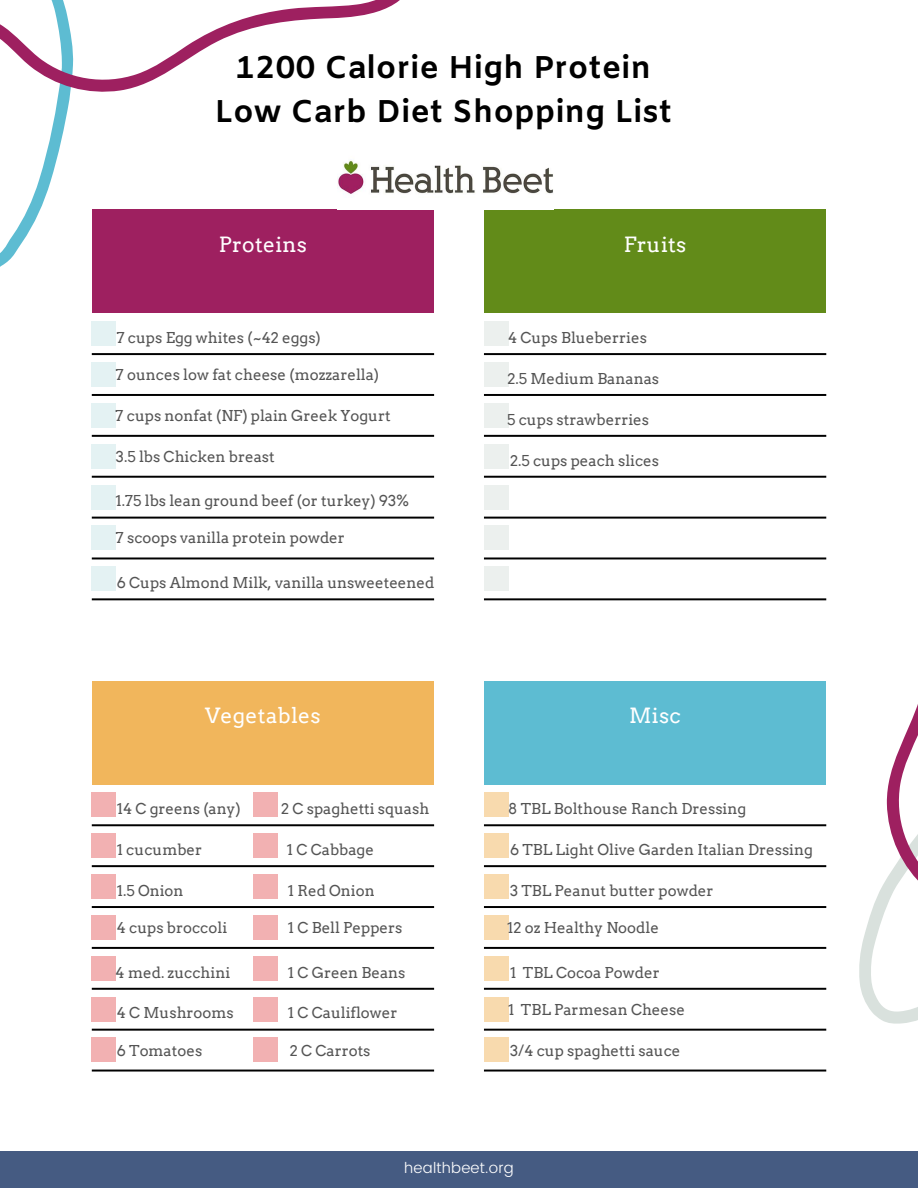
<style>
.page{position:relative;width:918px;height:1188px;background:#fff}
.page>*{position:absolute;margin:0;border:0;box-sizing:border-box;transform-origin:0 0}
.t1{font:700 31.5px/43.8px "Amiko";letter-spacing:.015em;color:#000;text-align:center}
.t2{font:21px "Arvo";letter-spacing:.015em;color:#fff}
.t3{font:15px "Arvo";color:#545454}
.t4{font:300 15px "Poppins";letter-spacing:.015em;color:#fff}
</style>
<div class="page">
<div style="left:0;top:1151px;width:918px;height:37px;background:#455b82"></div>
<div style="left:92px;top:210px;width:342px;height:103px;background:#9e2060"></div>
<div style="left:92px;top:321px;width:24px;height:25px;background:#e4f2f3"></div>
<div style="left:92px;top:362px;width:24px;height:25px;background:#e4f2f3"></div>
<div style="left:92px;top:403px;width:24px;height:25px;background:#e4f2f3"></div>
<div style="left:92px;top:444px;width:24px;height:25px;background:#e4f2f3"></div>
<div style="left:92px;top:485px;width:24px;height:24px;background:#e4f2f3"></div>
<div style="left:92px;top:526px;width:24px;height:24px;background:#e4f2f3"></div>
<div style="left:92px;top:566px;width:24px;height:25px;background:#e4f2f3"></div>
<div style="left:92px;top:792px;width:24px;height:25px;background:#f2b1b2"></div>
<div style="left:92px;top:833px;width:24px;height:25px;background:#f2b1b2"></div>
<div style="left:92px;top:874px;width:24px;height:25px;background:#f2b1b2"></div>
<div style="left:92px;top:915px;width:24px;height:25px;background:#f2b1b2"></div>
<div style="left:92px;top:956px;width:24px;height:25px;background:#f2b1b2"></div>
<div style="left:92px;top:997px;width:24px;height:24px;background:#f2b1b2"></div>
<div style="left:92px;top:1038px;width:24px;height:24px;background:#f2b1b2"></div>
<div style="left:484px;top:1038px;width:24px;height:24px;background:#f8daae"></div>
<div style="left:484px;top:321px;width:24px;height:25px;background:#ecf0ee"></div>
<div style="left:484px;top:362px;width:24px;height:25px;background:#ecf0ee"></div>
<div style="left:484px;top:403px;width:24px;height:25px;background:#ecf0ee"></div>
<div style="left:484px;top:444px;width:24px;height:25px;background:#ecf0ee"></div>
<div style="left:484px;top:485px;width:24px;height:24px;background:#ecf0ee"></div>
<div style="left:92px;top:681px;width:342px;height:103px;background:#f1b65c"></div>
<div style="left:484px;top:210px;width:342px;height:103px;background:#628b19"></div>
<svg style="left:92px;top:394px;width:342px;height:2px"></svg>
<svg style="left:92px;top:865px;width:342px;height:2px"></svg>
<svg style="left:484px;top:394px;width:342px;height:2px"></svg>
<svg style="left:92px;top:353px;width:342px;height:2px"></svg>
<svg style="left:92px;top:824px;width:342px;height:2px"></svg>
<svg style="left:484px;top:353px;width:342px;height:2px"></svg>
<svg style="left:92px;top:476px;width:342px;height:2px"></svg>
<svg style="left:92px;top:947px;width:342px;height:2px"></svg>
<svg style="left:484px;top:476px;width:342px;height:2px"></svg>
<svg style="left:92px;top:435px;width:342px;height:2px"></svg>
<svg style="left:92px;top:906px;width:342px;height:2px"></svg>
<svg style="left:484px;top:435px;width:342px;height:2px"></svg>
<svg style="left:92px;top:517px;width:342px;height:2px"></svg>
<svg style="left:92px;top:988px;width:342px;height:2px"></svg>
<svg style="left:92px;top:557px;width:342px;height:2px"></svg>
<svg style="left:92px;top:1029px;width:342px;height:2px"></svg>
<svg style="left:92px;top:598px;width:342px;height:2px"></svg>
<svg style="left:92px;top:1070px;width:342px;height:2px"></svg>
<svg style="left:484px;top:1070px;width:342px;height:2px"></svg>
<svg style="left:484px;top:488px;width:434px;height:570px"></svg>
<svg style="left:0;top:104px;width:69px;height:163px"></svg>
<svg style="left:0;top:0;width:400px;height:104px"></svg>
<div style="left:253px;top:792px;width:25px;height:25px;background:#f2b1b2"></div>
<div style="left:253px;top:833px;width:25px;height:25px;background:#f2b1b2"></div>
<div style="left:253px;top:874px;width:25px;height:25px;background:#f2b1b2"></div>
<div style="left:253px;top:915px;width:25px;height:25px;background:#f2b1b2"></div>
<div style="left:253px;top:956px;width:25px;height:25px;background:#f2b1b2"></div>
<div style="left:253px;top:997px;width:25px;height:24px;background:#f2b1b2"></div>
<div style="left:253px;top:1038px;width:25px;height:24px;background:#f2b1b2"></div>
<img style="left:337px;top:160px;width:216px;height:34px">
<h1 class="t1" style="left:215px;top:48px;width:459px">1200 Calorie High Protein<br>Low Carb Diet Shopping List</h1>
<h2 class="t2" style="left:219px;top:232px;width:90px">Proteins</h2>
<p class="t3" style="left:117px;top:328px;width:206px">7 cups Egg whites (~42 eggs)</p>
<p class="t3" style="left:116px;top:365px;width:265px">7 ounces low fat cheese (mozzarella)</p>
<p class="t3" style="left:116px;top:406px;width:276px">7 cups nonfat (NF) plain Greek Yogurt</p>
<p class="t3" style="left:116px;top:447px;width:160px">3.5 lbs Chicken breast</p>
<p class="t3" style="left:116px;top:492px;width:295px">1.75 lbs lean ground beef (or turkey) 93%</p>
<p class="t3" style="left:116px;top:529px;width:230px">7 scoops vanilla protein powder</p>
<p class="t3" style="left:117px;top:574px;width:319px">6 Cups Almond Milk, vanilla unsweeteened</p>
<h2 class="t2" style="left:205px;top:703px;width:117px">Vegetables</h2>
<p class="t3" style="left:117px;top:800px;width:125px">14 C greens (any)</p>
<p class="t3" style="left:117px;top:841px;width:87px">1 cucumber</p>
<p class="t3" style="left:117px;top:881px;width:68px">1.5 Onion</p>
<p class="t3" style="left:117px;top:919px;width:112px">4 cups broccoli</p>
<p class="t3" style="left:116px;top:963px;width:116px">4 med. zucchini</p>
<p class="t3" style="left:117px;top:1004px;width:119px">4 C Mushrooms</p>
<p class="t3" style="left:117px;top:1042px;width:87px">6 Tomatoes</p>
<p class="t3" style="left:281px;top:800px;width:150px">2 C spaghetti squash</p>
<p class="t3" style="left:287px;top:841px;width:89px">1 C Cabbage</p>
<p class="t3" style="left:288px;top:881px;width:88px">1 Red Onion</p>
<p class="t3" style="left:288px;top:919px;width:116px">1 C Bell Peppers</p>
<p class="t3" style="left:288px;top:963px;width:119px">1 C Green Beans</p>
<p class="t3" style="left:288px;top:1004px;width:111px">1 C Cauliflower</p>
<p class="t3" style="left:290px;top:1042px;width:82px">2 C Carrots</p>
<h2 class="t2" style="left:624px;top:232px;width:64px">Fruits</h2>
<p class="t3" style="left:508px;top:328px;width:140px">4 Cups Blueberries</p>
<p class="t3" style="left:508px;top:369px;width:153px">2.5 Medium Bananas</p>
<p class="t3" style="left:507px;top:410px;width:143px">5 cups strawberries</p>
<p class="t3" style="left:510px;top:451px;width:151px">2.5 cups peach slices</p>
<h2 class="t2" style="left:629px;top:703px;width:53px">Misc</h2>
<p class="t3" style="left:508px;top:800px;width:240px">8 TBL Bolthouse Ranch Dressing</p>
<p class="t3" style="left:510px;top:841px;width:304px">6 TBL Light Olive Garden Italian Dressing</p>
<p class="t3" style="left:510px;top:881px;width:205px">3 TBL Peanut butter powder</p>
<p class="t3" style="left:507px;top:919px;width:153px">12 oz Healthy Noodle</p>
<p class="t3" style="left:510px;top:963px;width:151px">1 TBL Cocoa Powder</p>
<p class="t3" style="left:508px;top:1000px;width:178px">1 TBL Parmesan Cheese</p>
<p class="t3" style="left:510px;top:1042px;width:172px">3/4 cup spaghetti sauce</p>
<p class="t4" style="left:404px;top:1159px;width:111px">healthbeet.org</p>
</div>
